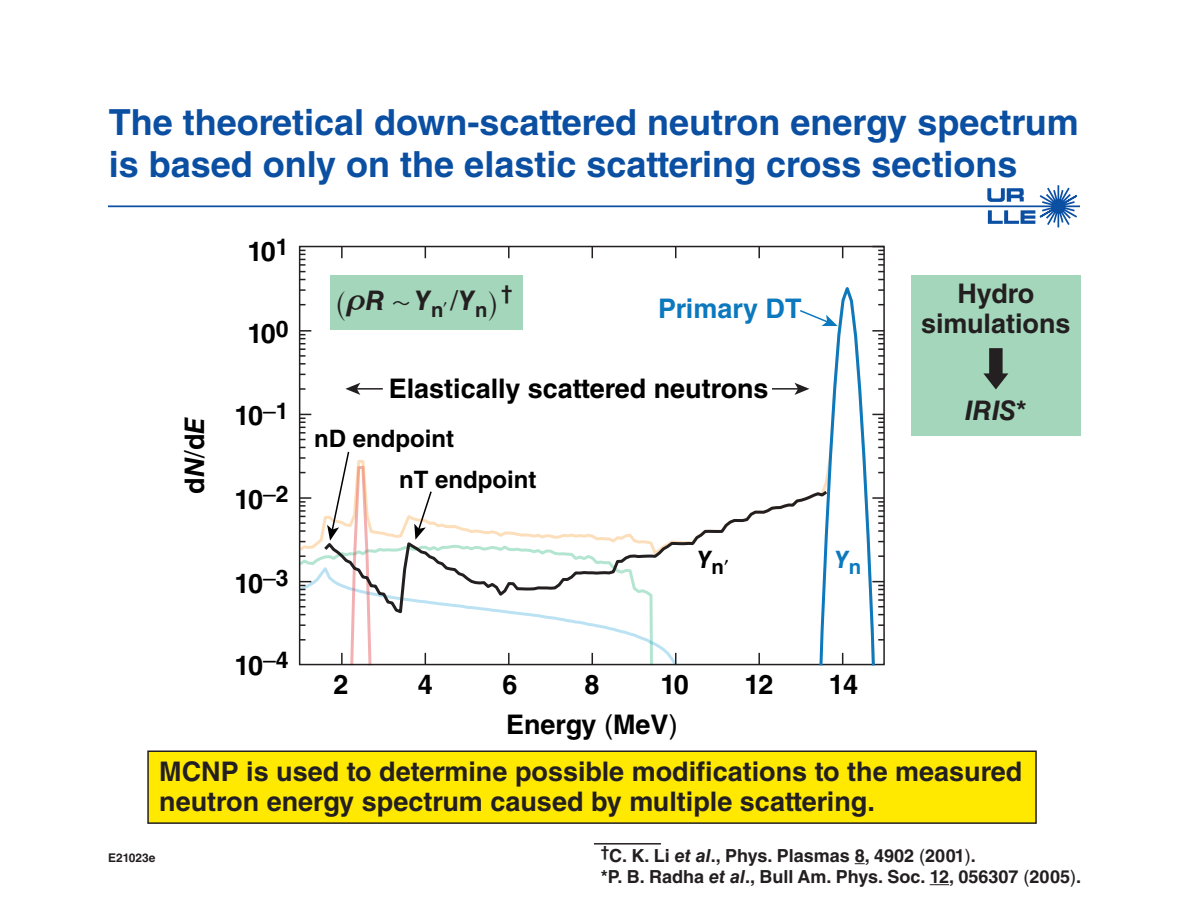
<style>
.page{position:relative;width:1188px;height:918px;background:#fff}
.page>*{position:absolute;margin:0;border:0;box-sizing:border-box;transform-origin:0 0}
.t1{font:700 36px/42px "Helvetica LT Std";color:#0a4fa2}
.t2{font:28.2px "MM Variable A";color:#231f20;scale:.96 1}
.t3{font:700 27px/30px "Helvetica LT Std";color:#231f20}
.t4{font:700 27px/40.3px "Helvetica LT Std";color:#000;text-align:center}
.t5{font:700 27px "Helvetica LT Std";color:#0c78be}
.t6{font:italic 700 27px "Helvetica LT Std";color:#231f20}
.t7{font:27px "MM Relation";color:#231f20}
.t8{font:700 24px/41px "Helvetica LT Std";color:#000}
.t9{font:italic 700 24px "Helvetica LT Std";color:#000}
.t10{font:italic 700 24px "Helvetica LT Std";color:#0c78be}
.t11{font:700 20.4px "Helvetica LT Std";color:#231f20}
.t12{font:20.25px "MM Etc";color:#231f20}
.t13{font:700 18px "Helvetica LT Std";color:#231f20}
.t14{font:700 12px "Helvetica LT Std";color:#231f20}
.s1{font-style:italic}
.s2{font-weight:400}
.s3{font-family:"Helvetica LT Std";font-weight:700}
.s4{font-family:"MM Greek"}
.s5{font-style:normal}
.s6{color:#fff}
</style>
<div class="page">
<div style="left:911px;top:275px;width:169px;height:161px;background:#a3d6ba"></div>
<div style="left:330px;top:275px;width:193px;height:54px;background:#a3d6ba"></div>
<div style="left:148px;top:751px;width:888px;height:72px;background:#ffe901"></div>
<div style="left:147px;top:751px;width:890px;height:73px;border:2px solid #231f20"></div>
<svg style="left:987px;top:185px;width:92px;height:43px"></svg>
<hr style="left:108px;top:205px;width:972px;height:2px;background:#0a4fa2">
<hr style="left:594px;top:843px;width:67px;height:2px;background:#231f20">
<svg style="left:758px;top:653px;width:2px;height:9px"></svg>
<svg style="left:302px;top:414px;width:9px;height:26px"></svg>
<svg style="left:302px;top:330px;width:9px;height:27px"></svg>
<svg style="left:302px;top:250px;width:3px;height:22px"></svg>
<svg style="left:878px;top:249px;width:4px;height:23px"></svg>
<svg style="left:341px;top:249px;width:2px;height:9px"></svg>
<svg style="left:508px;top:249px;width:2px;height:9px"></svg>
<svg style="left:758px;top:249px;width:2px;height:9px"></svg>
<svg style="left:677px;top:501px;width:118px;height:45px"></svg>
<hr style="left:356px;top:388px;width:27px;height:2px;background:#231f20">
<svg style="left:345px;top:383px;width:15px;height:12px"></svg>
<hr style="left:772px;top:388px;width:27px;height:2px;background:#231f20">
<svg style="left:795px;top:279px;width:89px;height:387px"></svg>
<svg style="left:299px;top:447px;width:378px;height:219px"></svg>
<svg style="left:983px;top:348px;width:25px;height:41px"></svg>
<svg style="left:930px;top:884px;width:19px;height:1px"></svg>
<p class="t1" style="left:109px;top:100px;width:972px">The theoretical down-scattered neutron energy spectrum is based only on the elastic scattering cross sections</p>
<p class="t4" style="left:174px;top:494px;width:78px;rotate:-90deg">d<span class="s1">N</span><span class="s2">/</span>d<span class="s1">E</span></p>
<p class="t4" style="left:247px;top:231px;width:43px">10<sup>1</sup></p>
<p class="t4" style="left:247px;top:313px;width:43px">10<sup>0</sup></p>
<p class="t4" style="left:235px;top:395px;width:56px">10<sup>–</sup><sup>1</sup></p>
<p class="t4" style="left:235px;top:479px;width:56px">10<sup>–</sup><sup>2</sup></p>
<p class="t4" style="left:235px;top:563px;width:56px">10<sup>–</sup><sup>3</sup></p>
<p class="t4" style="left:235px;top:645px;width:56px">10<sup>–</sup><sup>4</sup></p>
<p class="t11" style="left:501px;top:281px;width:13px">†</p>
<p class="t7" style="left:393px;top:288px;width:53px">+ <sub>n</sub></p>
<p class="t12" style="left:443px;top:301px;width:46px">l<sup>/</sup><sup>Y</sup><span class="s3">n</span></p>
<p class="t6" style="left:346px;top:284px;width:86px"><span class="s4">t</span>R Y</p>
<p class="t2" style="left:336px;top:288px;width:12px">^</p>
<p class="t2" style="left:487px;top:288px;width:12px">h</p>
<p class="t5" style="left:658px;top:292px;width:145px">Primary DT</p>
<p class="t4" style="left:389px;top:368px;width:381px">Elastically scattered neutrons</p>
<p class="t8" style="left:399px;top:417px;width:139px;text-indent:-85px">nD endpoint<br>nT endpoint</p>
<p class="t9" style="left:697px;top:545px;width:34px">Y<sub>n</sub><sub>l</sub></p>
<p class="t10" style="left:834px;top:545px;width:29px">Y<sub>n</sub></p>
<p class="t4" style="left:334px;top:664px;width:17px">2</p>
<p class="t4" style="left:418px;top:664px;width:17px">4</p>
<p class="t4" style="left:502px;top:664px;width:17px">6</p>
<p class="t4" style="left:506px;top:664px;width:173px">8<br>Energy <span class="s2">(</span>MeV<span class="s2">)</span></p>
<p class="t4" style="left:660px;top:664px;width:30px">10</p>
<p class="t4" style="left:745px;top:664px;width:31px">12</p>
<p class="t4" style="left:829px;top:664px;width:31px">14</p>
<p class="t3" style="left:921px;top:278px;width:151px;text-align:center">Hydro simulations</p>
<p class="t6" style="left:965px;top:394px;width:63px">IRIS<span class="s5">*</span></p>
<p class="t3" style="left:159px;top:756px;width:864px">MCNP is used to determine possible modifications to the measured neutron energy spectrum caused by multiple scattering.</p>
<p class="t14" style="left:108px;top:850px;width:49px">E21023e</p>
<p class="t13" style="left:594px;top:845px;width:384px"><span class="s6">*</span><sup>†</sup>C. K. Li <span class="s1">et al</span>., Phys. Plasmas 8, 4902 <span class="s2">(</span>2001<span class="s2">)</span>.</p>
<p class="t13" style="left:594px;top:866px;width:489px"><span class="s6">*</span>*P. B. Radha <span class="s1">et al</span>., Bull Am. Phys. Soc. 12, 056307 <span class="s2">(</span>2005<span class="s2">)</span>.</p>
</div>
